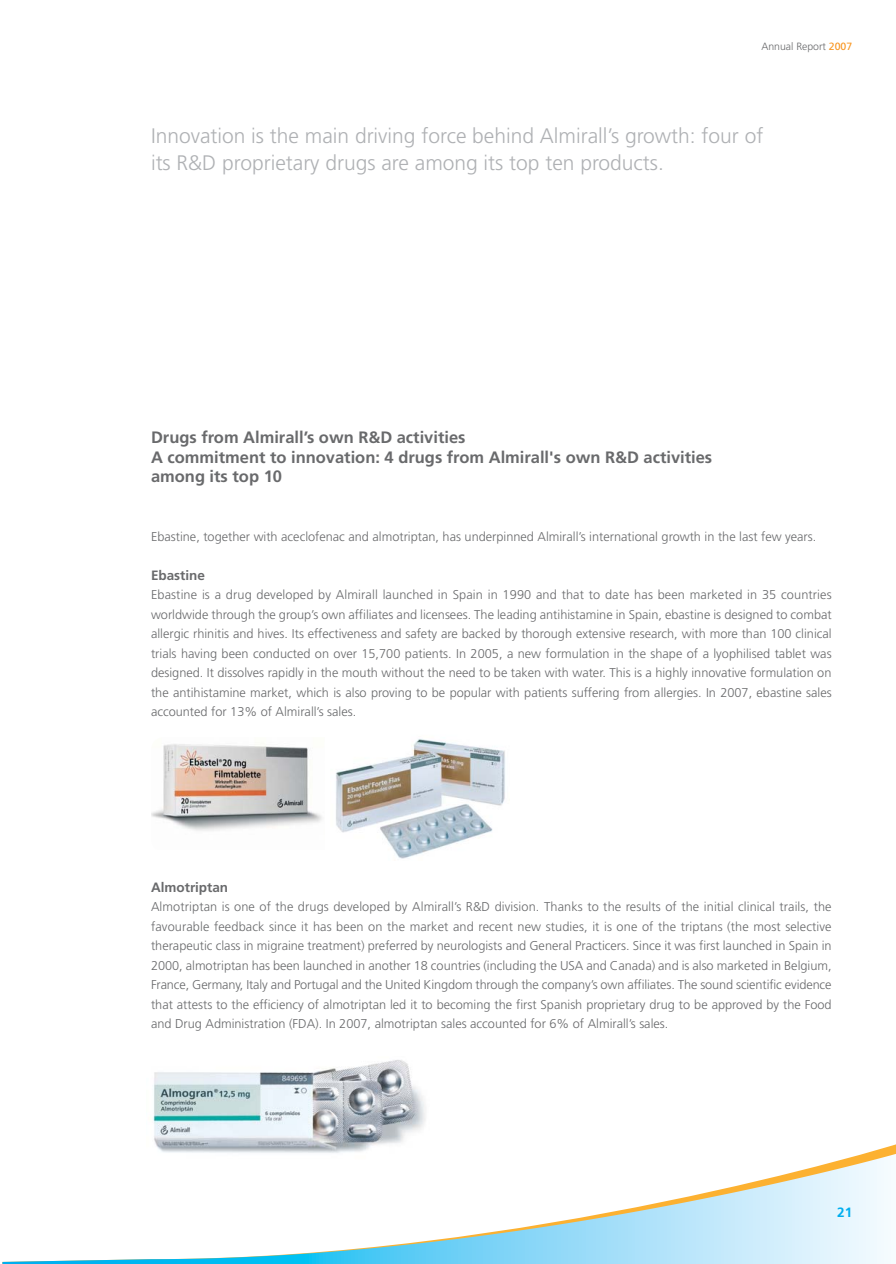
<style>
.page{position:relative;width:896px;height:1264px;background:#fff}
.page>*{position:absolute;margin:0;border:0;box-sizing:border-box;transform-origin:0 0}
.t1{font:300 21px/27px "Frutiger";color:#afb1b4}
.t2{font:700 16.5px/19.5px "Frutiger";color:#696a6c}
.t3{font:700 13.5px "Frutiger";color:#696a6c}
.t4{font:700 13.5px "Frutiger";color:#00aeef}
.t5{font:300 12.75px/19.5px "Frutiger";color:#696a6c;text-align:justify}
.t6{font:300 10.5px "Frutiger";color:#696a6c}
.s1{font-weight:400;color:#f8951f}
</style>
<div class="page">
<svg style="left:2px;top:1144px;width:894px;height:120px"></svg>
<svg style="left:594px;top:1150px;width:302px;height:69px"></svg>
<img style="left:151px;top:744px;width:171px;height:87px">
<div style="left:140px;top:1056px;width:298px;height:162px;background:#fff;border-radius:13px"></div>
<img style="left:153px;top:1060px;width:273px;height:93px">
<img style="left:336px;top:739px;width:169px;height:120px">
<p class="t6" style="left:761px;top:41px;width:92px">Annual Report <span class="s1">2007</span></p>
<h1 class="t1" style="left:151px;top:123px;width:614px">Innovation is the main driving force behind Almirall’s growth: four of its R&amp;D proprietary drugs are among its top ten products.</h1>
<p class="t2" style="left:151px;top:429px;width:562px">Drugs from Almirall’s own R&amp;D activities<br>A commitment to innovation: 4 drugs from Almirall's own R&amp;D activities among its top 10</p>
<p class="t5" style="left:151px;top:527px;width:667px">Ebastine, together with aceclofenac and almotriptan, has underpinned Almirall’s international growth in the last few years.</p>
<p class="t3" style="left:151px;top:569px;width:55px">Ebastine</p>
<p class="t5" style="left:151px;top:586px;width:682px">Ebastine is a drug developed by Almirall launched in Spain in 1990 and that to date has been marketed in 35 countries worldwide through the group’s own affiliates and licensees. The leading antihistamine in Spain, ebastine is designed to combat allergic rhinitis and hives. Its effectiveness and safety are backed by thorough extensive research, with more than 100 clinical trials having been conducted on over 15,700 patients. In 2005, a new formulation in the shape of a lyophilised tablet was designed. It dissolves rapidly in the mouth without the need to be taken with water. This is a highly innovative formulation on the antihistamine market, which is also proving to be popular with patients suffering from allergies. In 2007, ebastine sales accounted for 13% of Almirall’s sales.</p>
<p class="t3" style="left:151px;top:881px;width:79px">Almotriptan</p>
<p class="t5" style="left:151px;top:898px;width:682px">Almotriptan is one of the drugs developed by Almirall’s R&amp;D division. Thanks to the results of the initial clinical trails, the favourable feedback since it has been on the market and recent new studies, it is one of the triptans (the most selective therapeutic class in migraine treatment) preferred by neurologists and General Practicers. Since it was first launched in Spain in 2000, almotriptan has been launched in another 18 countries (including the USA and Canada) and is also marketed in Belgium, France, Germany, Italy and Portugal and the United Kingdom through the company’s own affiliates. The sound scientific evidence that attests to the efficiency of almotriptan led it to becoming the first Spanish proprietary drug to be approved by the Food and Drug Administration (FDA). In 2007, almotriptan sales accounted for 6% of Almirall’s sales.</p>
<p class="t4" style="left:837px;top:1206px;width:16px">21</p>
</div>
